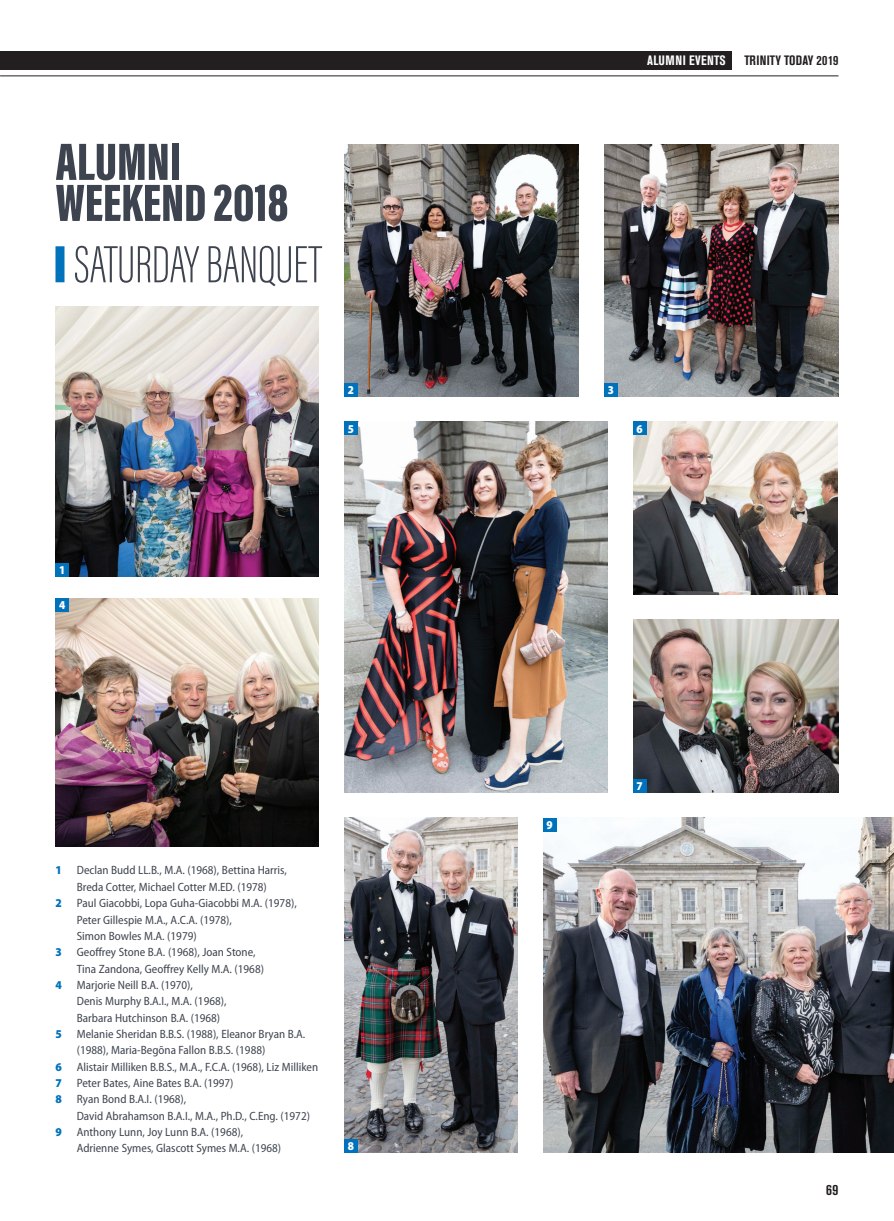
<style>
.page{position:relative;width:894px;height:1221px;background:#fff}
.page>*{position:absolute;margin:0;border:0;box-sizing:border-box;transform-origin:0 0}
.t1{font:900 54px/41.1px "Acumin Pro Extra Cond";color:#3e444f}
.t2{font:200 54px "Acumin Pro Extra Cond";letter-spacing:-.01em;color:#3e444f}
.t3{font:700 condensed 15px "Akzidenz Grotesk BE";color:#231f20}
.t4{font:700 condensed 13.5px "Akzidenz Grotesk BE";letter-spacing:.01em;color:#231f20}
.t5{font:700 condensed 13.5px "Akzidenz Grotesk BE";letter-spacing:.02em;color:#fff}
.t6{font:semi-condensed 12px "Myriad Pro";color:#3e444f}
.t7{font:900 semi-condensed 12px "Myriad Pro";color:#fff}
.s1{font-weight:900;color:#0072bc}
</style>
<div class="page">
<div style="left:0;top:51px;width:732px;height:18px;background:#231f20"></div>
<hr style="left:0;top:75px;width:838px;height:1px;background:#231f20">
<img style="left:344px;top:144px;width:234px;height:252px">
<img style="left:543px;top:818px;width:350px;height:334px">
<img style="left:633px;top:422px;width:204px;height:172px">
<img style="left:604px;top:144px;width:234px;height:252px">
<img style="left:344px;top:818px;width:173px;height:334px">
<img style="left:55px;top:306px;width:263px;height:270px">
<img style="left:344px;top:422px;width:263px;height:370px">
<img style="left:55px;top:598px;width:263px;height:248px">
<img style="left:633px;top:620px;width:205px;height:172px">
<div style="left:55px;top:246px;width:9px;height:36px;background:#0072bc"></div>
<div style="left:55px;top:563px;width:14px;height:13px;background:#0072bc"></div>
<div style="left:344px;top:422px;width:13px;height:13px;background:#0072bc"></div>
<div style="left:633px;top:421px;width:13px;height:14px;background:#0072bc"></div>
<div style="left:633px;top:779px;width:13px;height:13px;background:#0072bc"></div>
<div style="left:604px;top:383px;width:13px;height:13px;background:#0072bc"></div>
<div style="left:344px;top:383px;width:13px;height:13px;background:#0072bc"></div>
<div style="left:55px;top:598px;width:14px;height:13px;background:#0072bc"></div>
<div style="left:543px;top:818px;width:13px;height:13px;background:#0072bc"></div>
<div style="left:344px;top:1139px;width:13px;height:13px;background:#0072bc"></div>
<h1 class="t1" style="left:55px;top:141px;width:234px">ALUMNI<br>WEEKEND 2018</h1>
<h1 class="t2" style="left:74px;top:232px;width:249px">SATURDAY BANQUET</h1>
<p class="t5" style="left:647px;top:53px;width:80px">ALUMNI EVENTS</p>
<p class="t4" style="left:744px;top:53px;width:95px">TRINITY TODAY 2019</p>
<p class="t7" style="left:348px;top:382px;width:8px">2</p>
<p class="t7" style="left:607px;top:382px;width:8px">3</p>
<p class="t7" style="left:348px;top:421px;width:8px">5</p>
<p class="t7" style="left:636px;top:421px;width:8px">6</p>
<p class="t7" style="left:59px;top:562px;width:8px">1</p>
<p class="t7" style="left:59px;top:597px;width:8px">4</p>
<p class="t6" style="left:55px;top:863px;width:233px"><span class="s1">1</span> Declan Budd LL.B., M.A. (1968), Bettina Harris,</p>
<p class="t6" style="left:77px;top:879px;width:191px">Breda Cotter, Michael Cotter M.ED. (1978)</p>
<p class="t6" style="left:55px;top:896px;width:243px"><span class="s1">2</span> Paul Giacobbi, Lopa Guha-Giacobbi M.A. (1978),</p>
<p class="t6" style="left:77px;top:912px;width:157px">Peter Gillespie M.A., A.C.A. (1978),</p>
<p class="t6" style="left:77px;top:928px;width:121px">Simon Bowles M.A. (1979)</p>
<p class="t6" style="left:55px;top:945px;width:201px"><span class="s1">3</span> Geoffrey Stone B.A. (1968), Joan Stone,</p>
<p class="t6" style="left:77px;top:961px;width:189px">Tina Zandona, Geoffrey Kelly M.A. (1968)</p>
<p class="t6" style="left:55px;top:977px;width:139px"><span class="s1">4</span> Marjorie Neill B.A. (1970),</p>
<p class="t6" style="left:77px;top:994px;width:151px">Denis Murphy B.A.I., M.A. (1968),</p>
<p class="t6" style="left:77px;top:1010px;width:145px">Barbara Hutchinson B.A. (1968)</p>
<p class="t6" style="left:55px;top:1026px;width:251px"><span class="s1">5</span> Melanie Sheridan B.B.S. (1988), Eleanor Bryan B.A.</p>
<p class="t6" style="left:77px;top:1043px;width:190px">(1988), Maria-Begõna Fallon B.B.S. (1988)</p>
<p class="t6" style="left:55px;top:1059px;width:264px"><span class="s1">6</span> Alistair Milliken B.B.S., M.A., F.C.A. (1968), Liz Milliken</p>
<p class="t6" style="left:55px;top:1075px;width:179px"><span class="s1">7</span> Peter Bates, Aine Bates B.A. (1997)</p>
<p class="t6" style="left:55px;top:1092px;width:132px"><span class="s1">8</span> Ryan Bond B.A.I. (1968),</p>
<p class="t6" style="left:77px;top:1108px;width:235px">David Abrahamson B.A.I., M.A., Ph.D., C.Eng. (1972)</p>
<p class="t6" style="left:55px;top:1124px;width:189px"><span class="s1">9</span> Anthony Lunn, Joy Lunn B.A. (1968),</p>
<p class="t6" style="left:77px;top:1141px;width:206px">Adrienne Symes, Glascott Symes M.A. (1968)</p>
<p class="t7" style="left:348px;top:1138px;width:8px">8</p>
<p class="t7" style="left:546px;top:817px;width:8px">9</p>
<p class="t7" style="left:636px;top:778px;width:8px">7</p>
<p class="t3" style="left:825px;top:1181px;width:14px">69</p>
</div>
